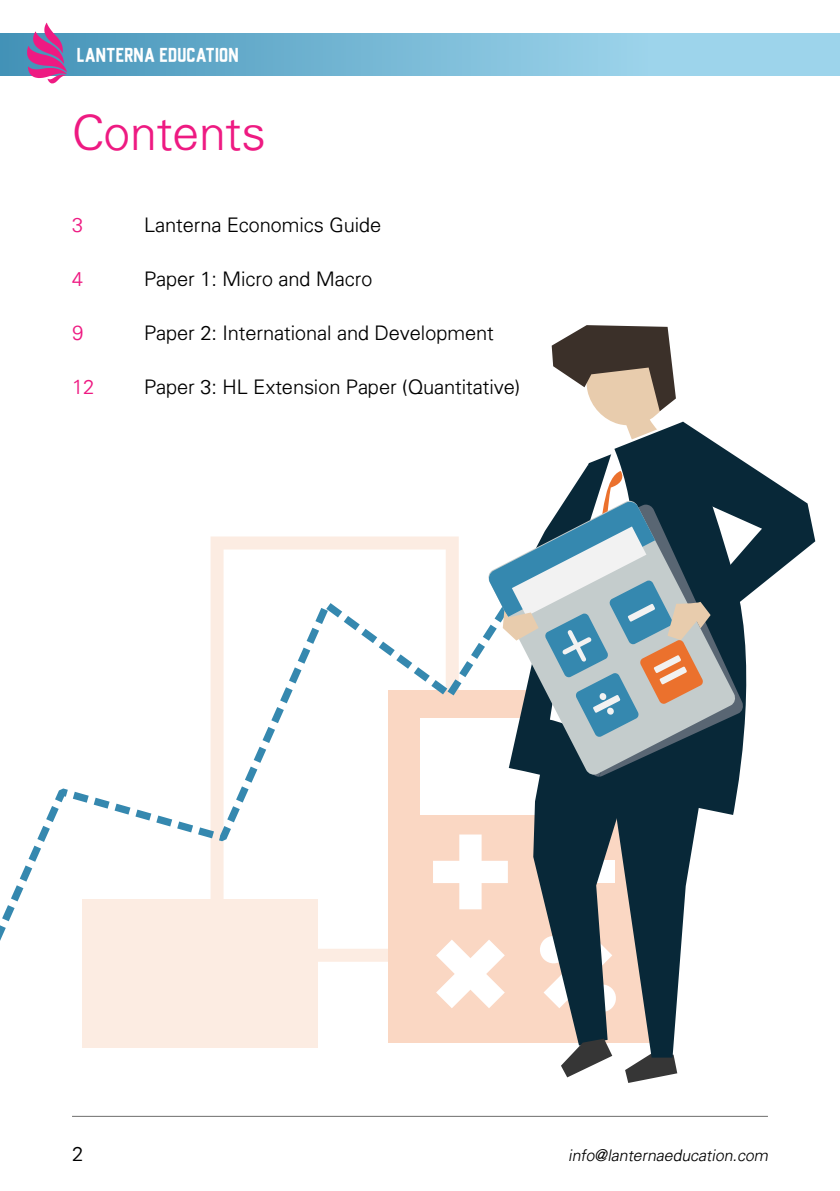
<style>
.page{position:relative;width:840px;height:1191px;background:#fff}
.page>*{position:absolute;margin:0;border:0;box-sizing:border-box;transform-origin:0 0}
.t1{font:300 48px "Univers";color:#ee1a82}
.t2{font:300 20px "Univers";color:#000}
.t3{font:300 20px "Univers";color:#ee1a82}
.t4{font:18px "Universal Knowledge";color:#fff}
.t5{font:italic 300 16px "Univers";color:#000}
</style>
<div class="page">
<hr style="left:72px;top:1116px;width:696px;height:1px;background:#6e6d6c">
<div style="left:0;top:34px;width:840px;height:41px;background:linear-gradient(to right,#4896ba,#acdff4)"></div>
<svg style="left:27px;top:23px;width:40px;height:60px"></svg>
<svg style="left:210px;top:536px;width:223px;height:426px"></svg>
<div style="left:83px;top:900px;width:235px;height:148px;background:#fcece2"></div>
<div style="left:388px;top:691px;width:271px;height:352px;background:#fad7c3"></div>
<svg style="left:0;top:570px;width:433px;height:371px"></svg>
<svg style="left:433px;top:325px;width:382px;height:758px"></svg>
<p class="t4" style="left:77px;top:44px;width:164px">LANTERNA EDUCATION</p>
<h1 class="t1" style="left:72px;top:103px;width:195px">Contents</h1>
<p class="t3" style="left:72px;top:213px;width:13px">3</p>
<p class="t2" style="left:144px;top:213px;width:238px">Lanterna Economics Guide</p>
<p class="t3" style="left:72px;top:267px;width:13px">4</p>
<p class="t2" style="left:144px;top:267px;width:230px">Paper 1: Micro and Macro</p>
<p class="t3" style="left:72px;top:321px;width:13px">9</p>
<p class="t2" style="left:144px;top:321px;width:351px">Paper 2: International and Development</p>
<p class="t3" style="left:72px;top:375px;width:24px">12</p>
<p class="t2" style="left:144px;top:375px;width:377px">Paper 3: HL Extension Paper (Quantitative)</p>
<p class="t2" style="left:72px;top:1141px;width:13px">2</p>
<p class="t5" style="left:568px;top:1145px;width:204px">info@lanternaeducation.com</p>
</div>
